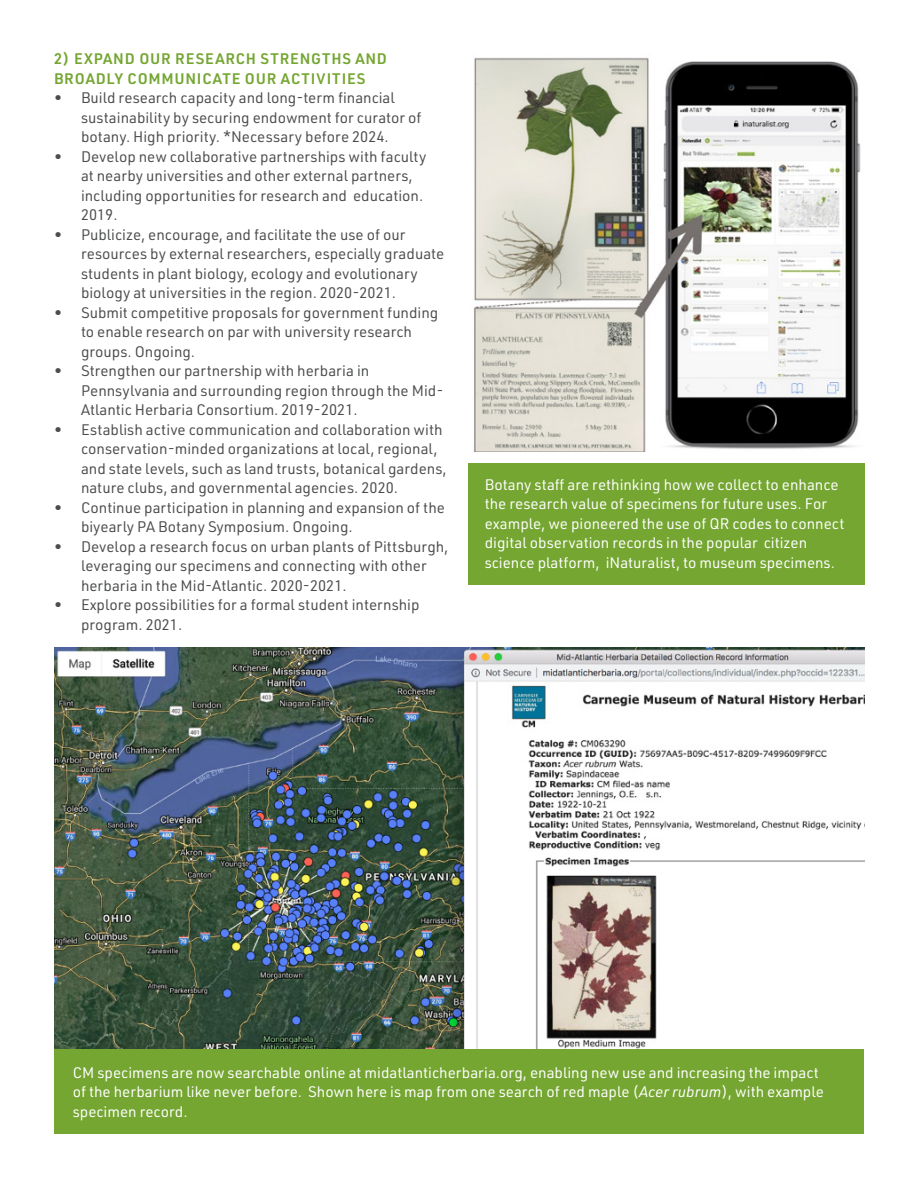
<style>
.page{position:relative;width:918px;height:1188px;background:#fff}
.page>*{position:absolute;margin:0;border:0;box-sizing:border-box;transform-origin:0 0}
.t1{font:15px/19.5px "URWDIN";color:#4b4c4d}
.body_text{font:15px/19.5px "URWDIN";color:#fff}
.subhead{font:600 15px/19.5px "URWDIN";letter-spacing:.05em;color:#75a632}
.s1{font-style:italic}
</style>
<div class="page">
<div style="left:54px;top:1047px;width:810px;height:87px;background:#75a632"></div>
<img style="left:54px;top:648px;width:810px;height:400px">
<div style="left:468px;top:463px;width:396px;height:122px;background:#75a632"></div>
<img style="left:474px;top:57px;width:387px;height:395px">
<p class="subhead" style="left:54px;top:49px;width:335px">2) EXPAND OUR RESEARCH STRENGTHS AND<br>BROADLY COMMUNICATE OUR ACTIVITIES</p>
<p class="t1" style="left:81px;top:88px;width:342px;text-indent:-27px">• Build research capacity and long-term financial sustainability by securing endowment for curator of botany. High priority. *Necessary before 2024.</p>
<p class="t1" style="left:81px;top:146px;width:347px;text-indent:-27px">• Develop new collaborative partnerships with faculty at nearby universities and other external partners, including opportunities for research and education.<br>2019.</p>
<p class="t1" style="left:81px;top:224px;width:365px;text-indent:-27px">• Publicize, encourage, and facilitate the use of our resources by external researchers, especially graduate students in plant biology, ecology and evolutionary biology at universities in the region. 2020-2021.</p>
<p class="t1" style="left:81px;top:302px;width:359px;text-indent:-27px">• Submit competitive proposals for government funding to enable research on par with university research groups. Ongoing.</p>
<p class="t1" style="left:81px;top:361px;width:364px;text-indent:-27px">• Strengthen our partnership with herbaria in<br>Pennsylvania and surrounding region through the Mid-<br>Atlantic Herbaria Consortium. 2019-2021.</p>
<p class="t1" style="left:81px;top:419px;width:367px;text-indent:-27px">• Establish active communication and collaboration with conservation-minded organizations at local, regional, and state levels, such as land trusts, botanical gardens, nature clubs, and governmental agencies. 2020.</p>
<p class="t1" style="left:81px;top:497px;width:365px;text-indent:-27px">• Continue participation in planning and expansion of the biyearly PA Botany Symposium. Ongoing.</p>
<p class="t1" style="left:81px;top:536px;width:369px;text-indent:-27px">• Develop a research focus on urban plants of Pittsburgh, leveraging our specimens and connecting with other herbaria in the Mid-Atlantic. 2020-2021.</p>
<p class="t1" style="left:81px;top:595px;width:340px;text-indent:-27px">• Explore possibilities for a formal student internship program. 2021.</p>
<p class="body_text" style="left:485px;top:474px;width:361px">Botany staff are rethinking how we collect to enhance the research value of specimens for future uses. For example, we pioneered the use of QR codes to connect digital observation records in the popular citizen science platform, iNaturalist, to museum specimens.</p>
<p class="body_text" style="left:73px;top:1062px;width:753px">CM specimens are now searchable online at midatlanticherbaria.org, enabling new use and increasing the impact of the herbarium like never before. Shown here is map from one search of red maple (<span class="s1">Acer rubrum</span>), with example specimen record.</p>
</div>
